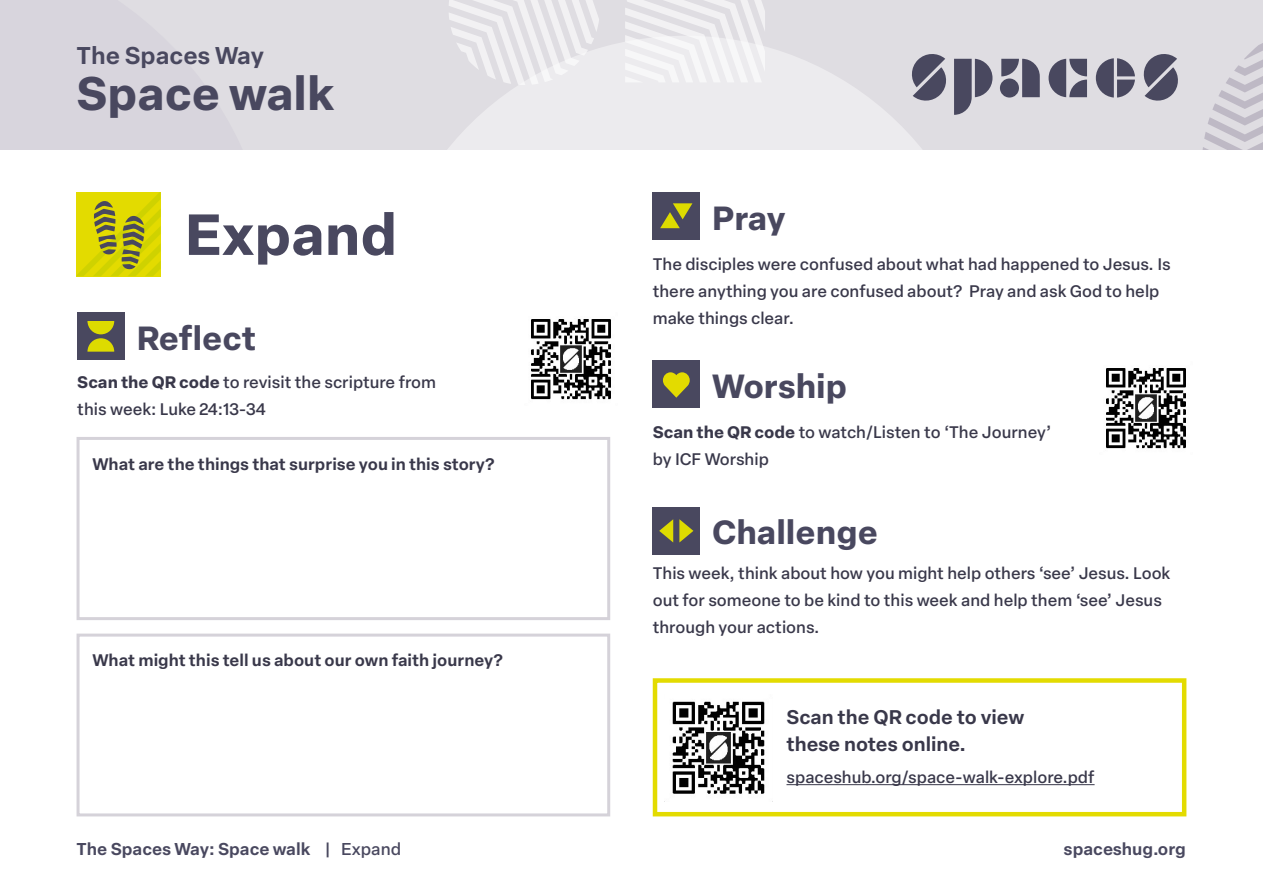
<style>
.page{position:relative;width:1263px;height:893px;background:#fff}
.page>*{position:absolute;margin:0;border:0;box-sizing:border-box;transform-origin:0 0}
.t1{font:700 57px "Elza Text";color:#49485f}
.t2{font:700 46.35px "Elza Text";color:#49485f}
.t3{font:700 33px "Elza Text";color:#49485f}
.t4{font:600 23.85px "Elza Text";color:#49485f}
.t5{font:600 19.5px/27px "Elza Text";color:#39384a}
.t6{font:600 16.95px "Elza Text";color:#49485f}
.t7{font:500 16.5px/27px "Elza Text";color:#39384a}
.t8{font:600 16.5px "Elza Text";color:#39384a}
.s1{font-weight:700}
.s2{font-weight:500}
</style>
<div class="page">
<div style="left:0;top:0;width:1263px;height:151px;background:#dfdde2"></div>
<svg style="left:1202px;top:43px;width:61px;height:107px"></svg>
<svg style="left:448px;top:42px;width:578px;height:108px;fill:#ecebee"></svg>
<div style="left:0;top:150px;width:1263px;height:684px;background:#fff"></div>
<svg style="left:1001px;top:59px;width:39px;height:38px"></svg>
<svg style="left:954px;top:59px;width:38px;height:56px"></svg>
<svg style="left:1048px;top:59px;width:39px;height:38px"></svg>
<svg style="left:1143px;top:54px;width:35px;height:47px"></svg>
<svg style="left:910px;top:52px;width:38px;height:51px"></svg>
<svg style="left:1096px;top:58px;width:39px;height:40px"></svg>
<svg style="left:625px;top:0;width:140px;height:82px"></svg>
<svg style="left:449px;top:0;width:150px;height:85px"></svg>
<svg style="left:77px;top:192px;width:84px;height:84px"></svg>
<div style="left:77px;top:313px;width:47px;height:47px;background:#49485f"></div>
<svg style="left:87px;top:321px;width:27px;height:31px"></svg>
<div style="left:653px;top:192px;width:47px;height:47px;background:#49485f"></div>
<svg style="left:660px;top:203px;width:32px;height:25px"></svg>
<div style="left:653px;top:360px;width:47px;height:47px;background:#49485f"></div>
<svg style="left:663px;top:372px;width:27px;height:26px"></svg>
<div style="left:653px;top:507px;width:47px;height:47px;background:#49485f"></div>
<svg style="left:679px;top:519px;width:14px;height:23px"></svg>
<svg style="left:659px;top:519px;width:14px;height:23px"></svg>
<div style="left:77px;top:437px;width:533px;height:183px;border:3px solid #d5d2d9"></div>
<div style="left:77px;top:634px;width:533px;height:182px;border:3px solid #d5d2d9"></div>
<img style="left:1106px;top:368px;width:80px;height:81px">
<img style="left:531px;top:319px;width:80px;height:81px">
<div style="left:653px;top:678px;width:533px;height:138px;border:4px solid #e3db00"></div>
<img style="left:672px;top:701px;width:93px;height:93px">
<hr style="left:786px;top:784px;width:308px;height:1px;background:#39384a">
<p class="t4" style="left:77px;top:37px;width:189px">The Spaces Way</p>
<p class="t2" style="left:77px;top:58px;width:259px">Space walk</p>
<p class="t1" style="left:185px;top:191px;width:214px">Expand</p>
<p class="t3" style="left:137px;top:313px;width:121px">Reflect</p>
<p class="t7" style="left:77px;top:368px;width:360px"><span class="s1">Scan the QR code</span> to revisit the scripture from this week: Luke 24:13-34</p>
<p class="t3" style="left:712px;top:193px;width:75px">Pray</p>
<p class="t7" style="left:653px;top:249px;width:520px">The disciples were confused about what had happened to Jesus. Is there anything you are confused about? Pray and ask God to help make things clear.</p>
<p class="t3" style="left:712px;top:361px;width:136px">Worship</p>
<p class="t7" style="left:653px;top:418px;width:400px"><span class="s1">Scan the QR code</span> to watch/Listen to ‘The Journey’</p>
<p class="t8" style="left:92px;top:451px;width:403px">What are the things that surprise you in this story?</p>
<p class="t7" style="left:653px;top:445px;width:118px">by ICF Worship</p>
<p class="t8" style="left:92px;top:647px;width:412px">What might this tell us about our own faith journey?</p>
<p class="t3" style="left:712px;top:507px;width:167px">Challenge</p>
<p class="t7" style="left:653px;top:559px;width:519px">This week, think about how you might help others ‘see’ Jesus. Look out for someone to be kind to this week and help them ‘see’ Jesus through your actions.</p>
<p class="t5" style="left:786px;top:702px;width:239px">Scan the QR code to view these notes online.</p>
<p class="t7" style="left:786px;top:763px;width:310px">spaceshub.org/space-walk-explore.pdf</p>
<p class="t6" style="left:77px;top:836px;width:326px">The Spaces Way: Space walk <span class="s2">| Expand</span></p>
<p class="t6" style="left:1064px;top:836px;width:124px">spaceshug.org</p>
</div>
